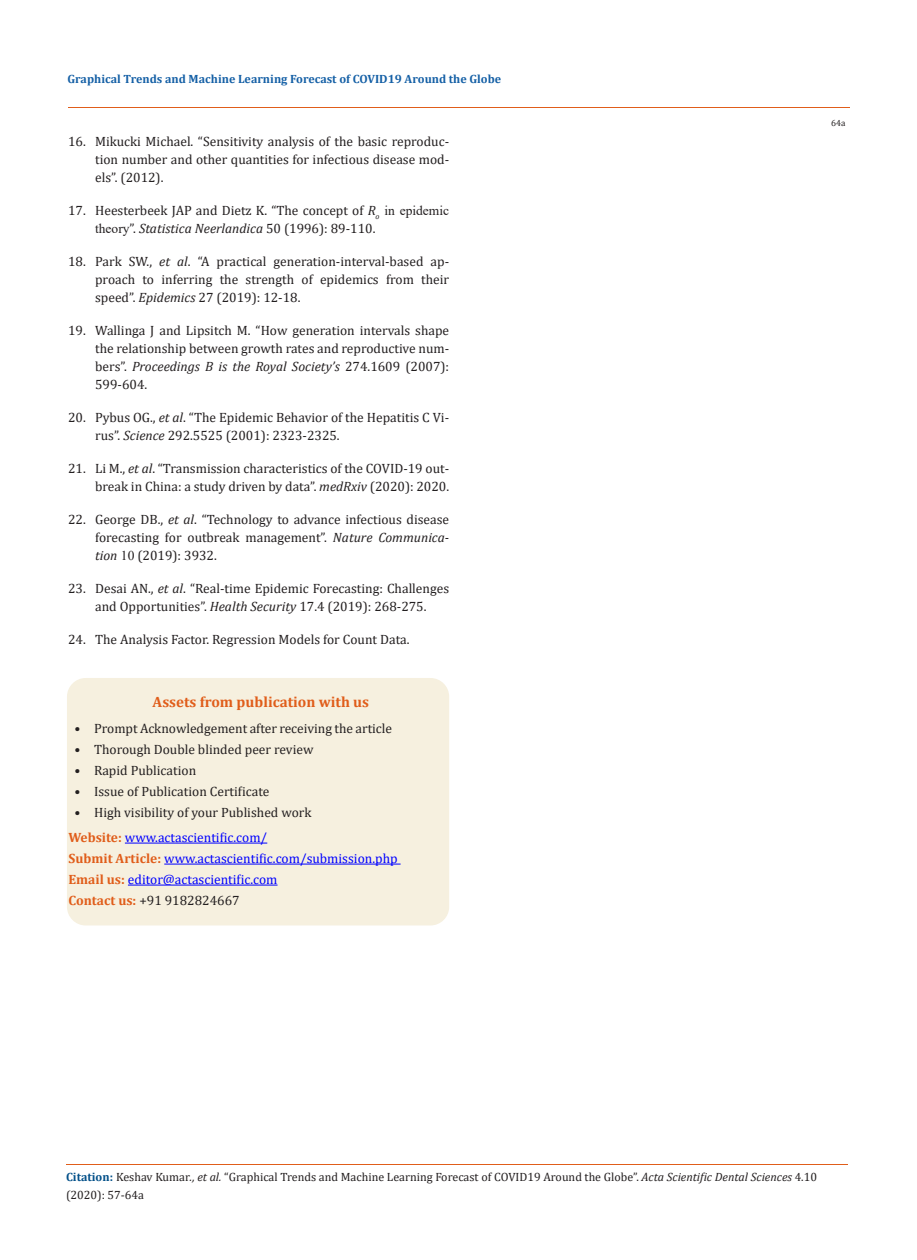
<style>
.page{position:relative;width:917px;height:1260px;background:#fff}
.page>*{position:absolute;margin:0;border:0;box-sizing:border-box;transform-origin:0 0}
.t1{font:700 15px "Cambria";color:#e05d1a}
.t2{font:13.5px/18px "Cambria";color:#231f20;text-align:justify}
.t3{font:13.5px "Cambria";color:#00f}
.t4{font:12px/18px "Cambria";color:#231f20}
.t5{font:700 12px "Cambria";color:#1560a6}
.t6{font:9px "Cambria";color:#231f20}
.s1{font-style:italic}
.s2{font-family:"Times New Roman"}
.s3{font-weight:700;color:#e05d1a}
.s4{font-weight:700;color:#035089}
</style>
<div class="page">
<div style="left:68px;top:679px;width:380px;height:246px;background:#f6f0df;border-radius:18px"></div>
<div style="left:67px;top:678px;width:382px;height:248px;border:2px solid #f6f0df;border-radius:18px"></div>
<hr style="left:125px;top:843px;width:142px;height:1px;background:#00f">
<hr style="left:164px;top:864px;width:236px;height:1px;background:#00f">
<hr style="left:128px;top:885px;width:149px;height:1px;background:#00f">
<hr style="left:68px;top:108px;width:781px;height:1px;background:#e05d1a">
<hr style="left:66px;top:1165px;width:781px;height:1px;background:#e05d1a">
<p class="t5" style="left:68px;top:70px;width:435px">Graphical Trends and Machine Learning Forecast of COVID19 Around the Globe</p>
<p class="t2" style="left:95px;top:132px;width:355px;text-indent:-27px">16. Mikucki Michael. “Sensitivity analysis of the basic reproduc&shy;tion number and other quantities for infectious disease mod&shy;els”. (2012).</p>
<p class="t2" style="left:95px;top:201px;width:355px;text-indent:-27px">17. Heesterbeek JAP and Dietz K. “The concept of <span class="s1">R</span><sub>o</sub> <span class="s2">in epidemic theory</span>”. <span class="s1">Statistica Neerlandica</span> 50 (1996): 89-110.</p>
<p class="t2" style="left:95px;top:252px;width:355px;text-indent:-27px">18. Park SW., <span class="s1">et al</span>. “A practical generation-interval-based ap&shy;proach to inferring the strength of epidemics from their speed”. <span class="s1">Epidemics</span> 27 (2019): 12-18.</p>
<p class="t2" style="left:95px;top:321px;width:355px;text-indent:-27px">19. Wallinga J and Lipsitch M. “How generation intervals shape the relationship between growth rates and reproductive num&shy;bers”. <span class="s1">Proceedings B is the Royal Society’s</span> 274.1609 (2007):<br>599-604.</p>
<p class="t2" style="left:95px;top:408px;width:355px;text-indent:-27px">20. Pybus OG., <span class="s1">et al</span>. “The Epidemic Behavior of the Hepatitis C Vi&shy;rus”. <span class="s1">Science</span> 292.5525 (2001): 2323-2325.</p>
<p class="t2" style="left:68px;top:459px;width:382px;text-align:right">21. Li M., <span class="s1">et al</span>. “Transmission characteristics of the COVID-19 out&shy;break in China: a study driven by data”. <span class="s1">medRxiv</span> (2020): 2020.</p>
<p class="t2" style="left:95px;top:510px;width:355px;text-indent:-27px">22. George DB., <span class="s1">et al</span>. “Technology to advance infectious disease forecasting for outbreak management”. <span class="s1">Nature Communica&shy;tion</span> <span class="s2">10</span> (2019): 3932.</p>
<p class="t2" style="left:68px;top:579px;width:382px;text-align:center">23. Desai AN., <span class="s1">et al</span>. “Real-time Epidemic Forecasting: Challenges and Opportunities”. <span class="s1">Health Security</span> 17.4 (2019): 268-275.</p>
<p class="t2" style="left:68px;top:630px;width:343px">24. The Analysis Factor. Regression Models for Count Data.</p>
<p class="t1" style="left:153px;top:691px;width:218px">Assets from publication with us</p>
<p class="t2" style="left:75px;top:719px;width:319px">• Prompt Acknowledgement after receiving the article</p>
<p class="t2" style="left:75px;top:740px;width:240px">• Thorough Double blinded peer review</p>
<p class="t2" style="left:75px;top:761px;width:123px">• Rapid Publication</p>
<p class="t2" style="left:75px;top:782px;width:196px">• Issue of Publication Certificate</p>
<p class="t2" style="left:75px;top:803px;width:238px">• High visibility of your Published work</p>
<p class="t3" style="left:68px;top:830px;width:200px"><span class="s3">Website:</span> www.actascientific.com/</p>
<p class="t3" style="left:68px;top:851px;width:330px"><span class="s3">Submit Article:</span> www.actascientific.com/submission.php</p>
<p class="t3" style="left:68px;top:872px;width:210px"><span class="s3">Email us:</span> editor@actascientific.com</p>
<p class="t2" style="left:68px;top:892px;width:173px"><span class="s3">Contact us:</span> +91 9182824667</p>
<p class="t6" style="left:831px;top:118px;width:16px">64a</p>
<p class="t4" style="left:66px;top:1168px;width:752px"><span class="s4">Citation:</span> Keshav Kumar<span class="s1">., et al.</span> “Graphical Trends and Machine Learning Forecast of COVID19 Around the Globe”. <span class="s1">Acta Scientific Dental Sciences</span> 4.10 (2020): 57-64a</p>
</div>
